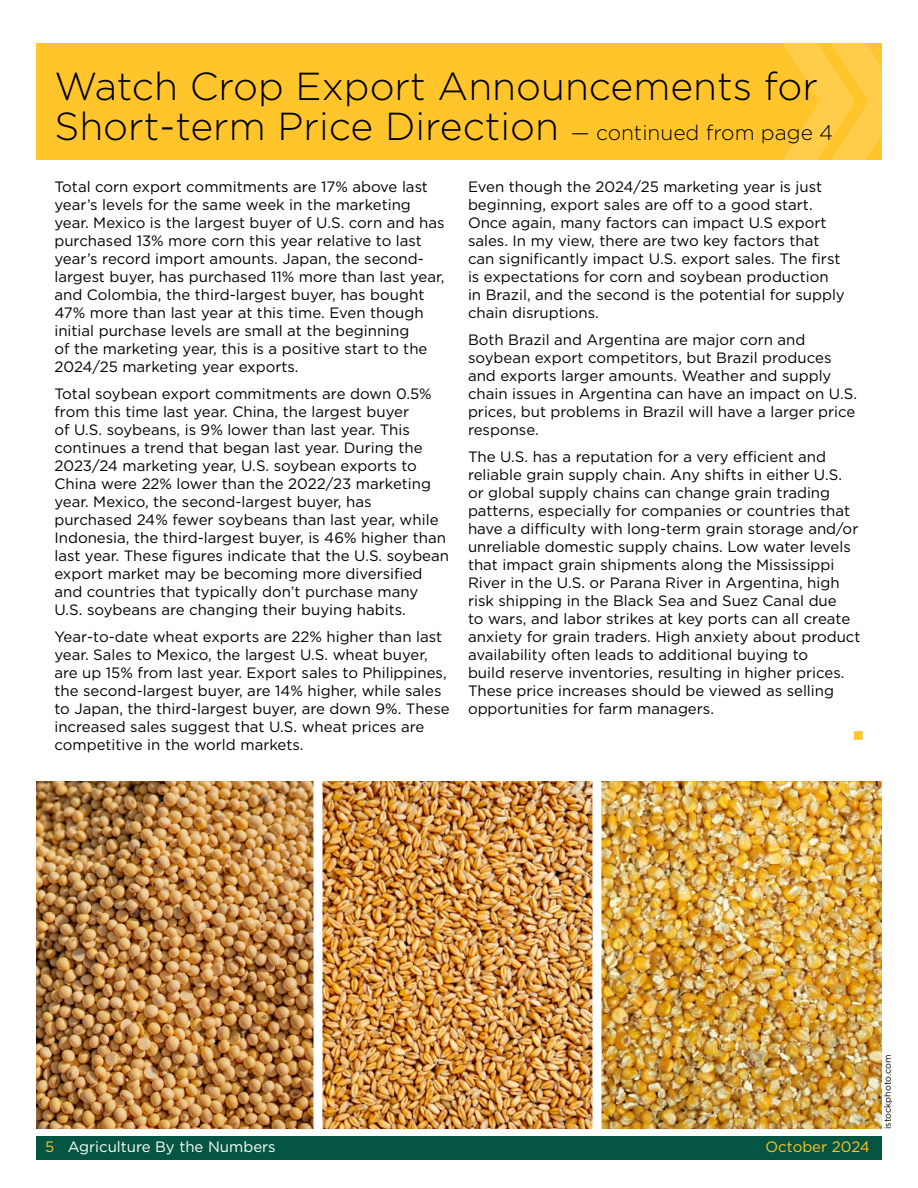
<style>
.page{position:relative;width:918px;height:1188px;background:#fff}
.page>*{position:absolute;margin:0;border:0;box-sizing:border-box;transform-origin:0 0}
.new_heading{font:300 39px/40.5px "Gotham";color:#000}
.body{font:15px/18px "Gotham";color:#000}
.body-2{font:15px "Gotham";color:#fff}
.body-3{font:15px "Gotham";color:#ffc52b}
.body-4{font:15px "Wingdings";color:#ffc52b}
.photo_credit{font:9px "Gotham";color:#000}
.s1{font-size:21px}
.s2{color:#ffc52b}
</style>
<div class="page">
<img style="left:36px;top:782px;width:846px;height:347px">
<div style="left:314px;top:776px;width:8px;height:358px;background:#fff"></div>
<div style="left:592px;top:776px;width:10px;height:358px;background:#fff"></div>
<div style="left:36px;top:44px;width:846px;height:116px;background:#ffc52b"></div>
<svg style="left:778px;top:43px;width:104px;height:117px"></svg>
<div style="left:36px;top:1136px;width:846px;height:24px;background:#045541"></div>
<p class="new_heading" style="left:54px;top:65px;width:780px">Watch Crop Export Announcements for<br>Short-term Price Direction <span class="s1">— continued from page 4</span></p>
<p class="body" style="left:54px;top:177px;width:392px">Total corn export commitments are 17% above last year’s levels for the same week in the marketing year. Mexico is the largest buyer of U.S. corn and has purchased 13% more corn this year relative to last year’s record import amounts. Japan, the second&shy;largest buyer, has purchased 11% more than last year, and Colombia, the third-largest buyer, has bought 47% more than last year at this time. Even though initial purchase levels are small at the beginning<br>of the marketing year, this is a positive start to the 2024/25 marketing year exports.</p>
<p class="body" style="left:54px;top:384px;width:396px">Total soybean export commitments are down 0.5% from this time last year. China, the largest buyer<br>of U.S. soybeans, is 9% lower than last year. This continues a trend that began last year. During the 2023/24 marketing year, U.S. soybean exports to China were 22% lower than the 2022/23 marketing year. Mexico, the second-largest buyer, has purchased 24% fewer soybeans than last year, while Indonesia, the third-largest buyer, is 46% higher than last year. These figures indicate that the U.S. soybean export market may be becoming more diversified and countries that typically don’t purchase many U.S. soybeans are changing their buying habits.</p>
<p class="body" style="left:54px;top:627px;width:397px">Year-to-date wheat exports are 22% higher than last year. Sales to Mexico, the largest U.S. wheat buyer, are up 15% from last year. Export sales to Philippines, the second-largest buyer, are 14% higher, while sales to Japan, the third-largest buyer, are down 9%. These increased sales suggest that U.S. wheat prices are competitive in the world markets.</p>
<p class="body" style="left:468px;top:177px;width:378px">Even though the 2024/25 marketing year is just beginning, export sales are off to a good start.<br>Once again, many factors can impact U.S export sales. In my view, there are two key factors that can significantly impact U.S. export sales. The first is expectations for corn and soybean production in Brazil, and the second is the potential for supply chain disruptions.</p>
<p class="body" style="left:468px;top:330px;width:391px">Both Brazil and Argentina are major corn and soybean export competitors, but Brazil produces and exports larger amounts. Weather and supply chain issues in Argentina can have an impact on U.S. prices, but problems in Brazil will have a larger price response.</p>
<p class="body" style="left:468px;top:447px;width:394px">The U.S. has a reputation for a very efficient and reliable grain supply chain. Any shifts in either U.S. or global supply chains can change grain trading patterns, especially for companies or countries that have a difficulty with long-term grain storage and/or unreliable domestic supply chains. Low water levels that impact grain shipments along the Mississippi River in the U.S. or Parana River in Argentina, high risk shipping in the Black Sea and Suez Canal due<br>to wars, and labor strikes at key ports can all create anxiety for grain traders. High anxiety about product availability often leads to additional buying to<br>build reserve inventories, resulting in higher prices.<br>These price increases should be viewed as selling opportunities for farm managers.</p>
<p class="body-4" style="left:853px;top:727px;width:13px">■</p>
<p class="body-2" style="left:45px;top:1138px;width:232px"><span class="s2">5</span> Agriculture By the Numbers</p>
<p class="body-3" style="left:766px;top:1138px;width:106px">October 2024</p>
<p class="photo_credit" style="left:882px;top:1129px;width:76px;rotate:-90deg">istockphoto.com</p>
</div>
